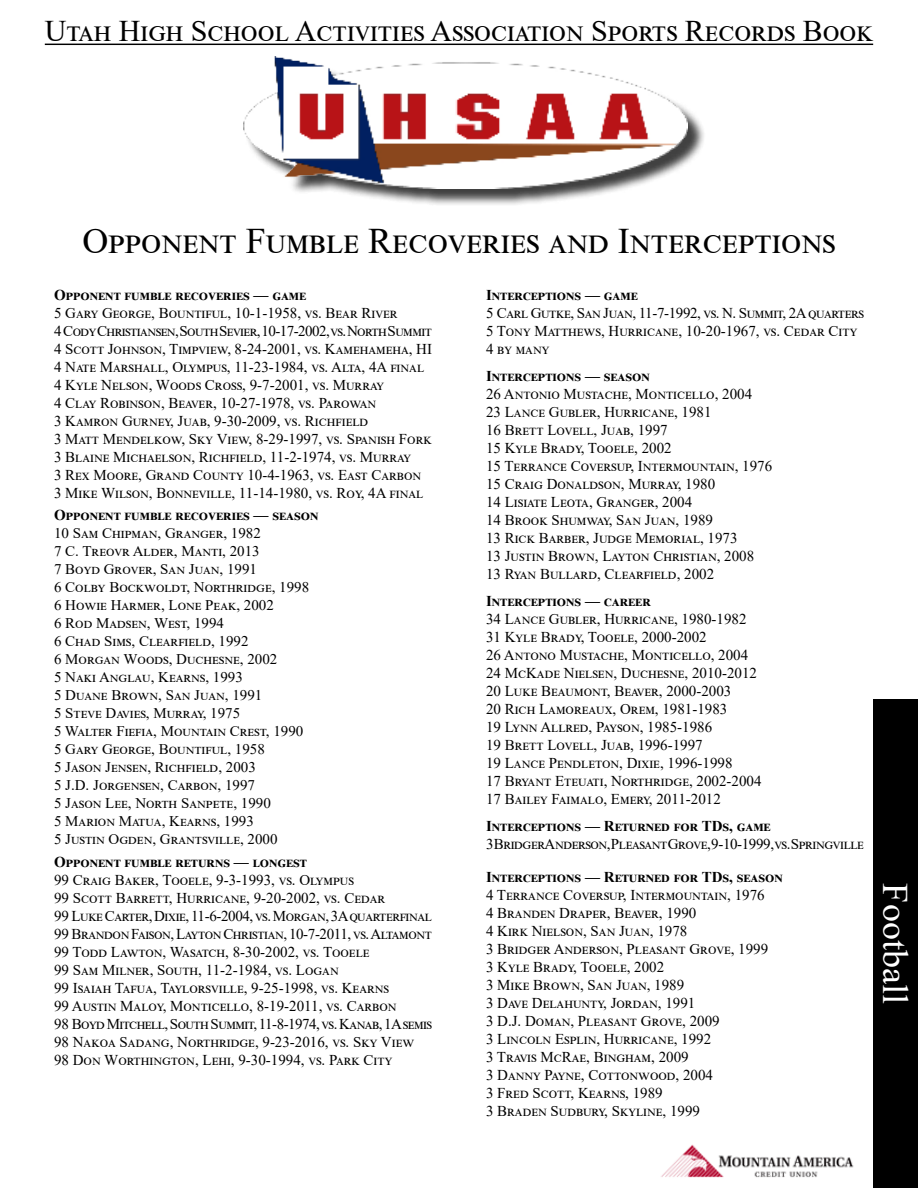
<style>
.page{position:relative;width:918px;height:1188px;background:#fff}
.page>*{position:absolute;margin:0;border:0;box-sizing:border-box;transform-origin:0 0}
.t1{font:36px "Times New Roman";color:#000}
.t2{font:36px "Times New Roman";color:#fff}
.t3{font:30px "Times New Roman";color:#000}
.t4{font:15px/18px "Times New Roman";color:#000}
.t5{font:700 15px "Times New Roman";color:#000}
.t6{font:15px "Times New Roman";letter-spacing:-.02em;color:#000}
.t7{font:14.7px/18px "Times New Roman";color:#000}
</style>
<div class="page">
<hr style="left:45px;top:44px;width:828px;height:1px;background:#000">
<div style="left:245px;top:60px;width:461px;height:147px;background:#000;opacity:.75"></div>
<img style="left:243px;top:57px;width:445px;height:131px">
<img style="left:661px;top:1144px;width:193px;height:34px">
<div style="left:873px;top:699px;width:45px;height:489px;background:#000"></div>
<h2 class="t3" style="left:45px;top:10px;width:830px">Utah High School Activities Association Sports Records Book</h2>
<h1 class="t1" style="left:82px;top:215px;width:755px">Opponent Fumble Recoveries and Interceptions</h1>
<p class="t5" style="left:54px;top:284px;width:254px">Opponent fumble recoveries — game</p>
<p class="t4" style="left:54px;top:303px;width:380px">5 Gary George, Bountiful, 10-1-1958, vs. Bear River<br>4 Cody Christiansen, South Sevier, 10-17-2002, vs. North Summit 4 Scott Johnson, Timpview, 8-24-2001, vs. Kamehameha, HI 4 Nate Marshall, Olympus, 11-23-1984, vs. Alta, 4A final 4 Kyle Nelson, Woods Cross, 9-7-2001, vs. Murray<br>4 Clay Robinson, Beaver, 10-27-1978, vs. Parowan<br>3 Kamron Gurney, Juab, 9-30-2009, vs. Richfield<br>3 Matt Mendelkow, Sky View, 8-29-1997, vs. Spanish Fork 3 Blaine Michaelson, Richfield, 11-2-1974, vs. Murray<br>3 Rex Moore, Grand County 10-4-1963, vs. East Carbon<br>3 Mike Wilson, Bonneville, 11-14-1980, vs. Roy, 4A final</p>
<p class="t5" style="left:54px;top:505px;width:266px">Opponent fumble recoveries — season</p>
<p class="t7" style="left:54px;top:524px;width:257px">10 Sam Chipman, Granger, 1982<br>7 C. Treovr Alder, Manti, 2013<br>7 Boyd Grover, San Juan, 1991<br>6 Colby Bockwoldt, Northridge, 1998<br>6 Howie Harmer, Lone Peak, 2002<br>6 Rod Madsen, West, 1994<br>6 Chad Sims, Clearfield, 1992<br>6 Morgan Woods, Duchesne, 2002<br>5 Naki Anglau, Kearns, 1993<br>5 Duane Brown, San Juan, 1991<br>5 Steve Davies, Murray, 1975<br>5 Walter Fiefia, Mountain Crest, 1990<br>5 Gary George, Bountiful, 1958<br>5 Jason Jensen, Richfield, 2003<br>5 J.D. Jorgensen, Carbon, 1997<br>5 Jason Lee, North Sanpete, 1990<br>5 Marion Matua, Kearns, 1993<br>5 Justin Ogden, Grantsville, 2000</p>
<p class="t5" style="left:54px;top:851px;width:255px">Opponent fumble returns — longest</p>
<p class="t4" style="left:54px;top:870px;width:380px">99 Craig Baker, Tooele, 9-3-1993, vs. Olympus<br>99 Scott Barrett, Hurricane, 9-20-2002, vs. Cedar<br>99 Luke Carter, Dixie, 11-6-2004, vs. Morgan, 3A quarterfinal 99 Brandon Faison, Layton Christian, 10-7-2011, vs. Altamont 99 Todd Lawton, Wasatch, 8-30-2002, vs. Tooele<br>99 Sam Milner, South, 11-2-1984, vs. Logan<br>99 Isaiah Tafua, Taylorsville, 9-25-1998, vs. Kearns<br>99 Austin Maloy, Monticello, 8-19-2011, vs. Carbon<br>98 Boyd Mitchell, South Summit, 11-8-1974, vs. Kanab, 1A semis 98 Nakoa Sadang, Northridge, 9-23-2016, vs. Sky View 98 Don Worthington, Lehi, 9-30-1994, vs. Park City</p>
<p class="t5" style="left:486px;top:284px;width:153px">Interceptions — game</p>
<p class="t4" style="left:486px;top:303px;width:380px">5 Carl Gutke, San Juan, 11-7-1992, vs. N. Summit, 2A quarters<br>5 Tony Matthews, Hurricane, 10-20-1967, vs. Cedar City<br>4 by many</p>
<p class="t5" style="left:486px;top:365px;width:165px">Interceptions — season</p>
<p class="t4" style="left:486px;top:384px;width:288px">26 Antonio Mustache, Monticello, 2004<br>23 Lance Gubler, Hurricane, 1981<br>16 Brett Lovell, Juab, 1997<br>15 Kyle Brady, Tooele, 2002<br>15 Terrance Coversup, Intermountain, 1976<br>15 Craig Donaldson, Murray, 1980<br>14 Lisiate Leota, Granger, 2004<br>14 Brook Shumway, San Juan, 1989<br>13 Rick Barber, Judge Memorial, 1973<br>13 Justin Brown, Layton Christian, 2008<br>13 Ryan Bullard, Clearfield, 2002</p>
<p class="t5" style="left:486px;top:590px;width:166px">Interceptions — career</p>
<p class="t4" style="left:486px;top:609px;width:277px">34 Lance Gubler, Hurricane, 1980-1982<br>31 Kyle Brady, Tooele, 2000-2002<br>26 Antono Mustache, Monticello, 2004<br>24 McKade Nielsen, Duchesne, 2010-2012<br>20 Luke Beaumont, Beaver, 2000-2003<br>20 Rich Lamoreaux, Orem, 1981-1983<br>19 Lynn Allred, Payson, 1985-1986<br>19 Brett Lovell, Juab, 1996-1997<br>19 Lance Pendleton, Dixie, 1996-1998<br>17 Bryant Eteuati, Northridge, 2002-2004<br>17 Bailey Faimalo, Emery, 2011-2012</p>
<p class="t5" style="left:486px;top:815px;width:286px">Interceptions — Returned for TDs, game</p>
<p class="t6" style="left:486px;top:833px;width:379px">3 Bridger Anderson, Pleasant Grove, 9-10-1999, vs. Springville</p>
<p class="t5" style="left:486px;top:866px;width:298px">Interceptions — Returned for TDs, season</p>
<p class="t4" style="left:486px;top:885px;width:284px">4 Terrance Coversup, Intermountain, 1976<br>4 Branden Draper, Beaver, 1990<br>4 Kirk Nielson, San Juan, 1978<br>3 Bridger Anderson, Pleasant Grove, 1999<br>3 Kyle Brady, Tooele, 2002<br>3 Mike Brown, San Juan, 1989<br>3 Dave Delahunty, Jordan, 1991<br>3 D.J. Doman, Pleasant Grove, 2009<br>3 Lincoln Esplin, Hurricane, 1992<br>3 Travis McRae, Bingham, 2009<br>3 Danny Payne, Cottonwood, 2004<br>3 Fred Scott, Kearns, 1989<br>3 Braden Sudbury, Skyline, 1999</p>
<h1 class="t2" style="left:920px;top:883px;width:122px;rotate:90deg">Football</h1>
</div>
